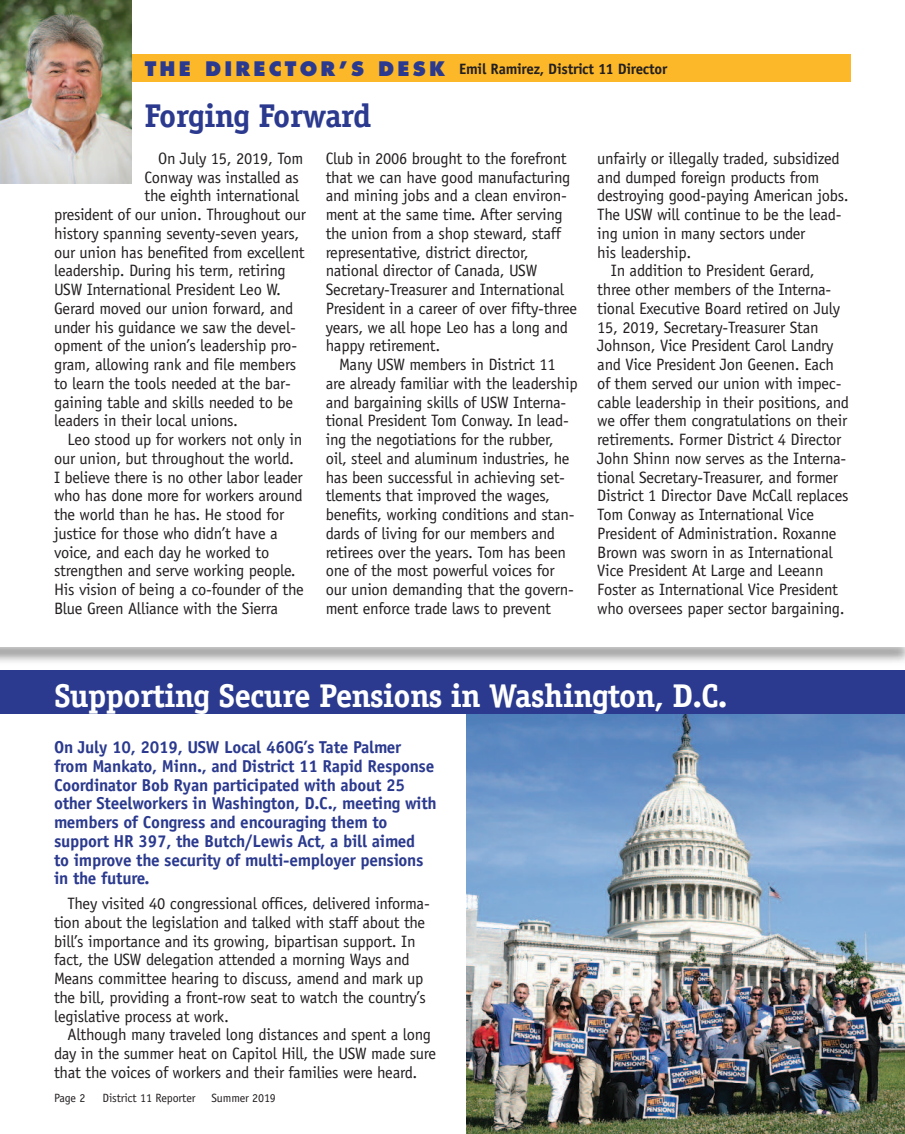
<style>
.page{position:relative;width:905px;height:1134px;background:#fff}
.page>*{position:absolute;margin:0;border:0;box-sizing:border-box;transform-origin:0 0}
.t1{font:700 33px "Officina Serif";letter-spacing:-.02em;color:#fff}
.t2{font:700 33px "Officina Serif";letter-spacing:-.03em;color:#2b3a8e}
.t3{font:700 17.25px/18.8px "Officina Sans";letter-spacing:-.015em;color:#2b3a8e}
.t4{font:16.5px/18.8px "Officina Sans";letter-spacing:-.015em;color:#231f20}
.t5{font:700 15px "Officina Sans";letter-spacing:-.015em;color:#231f20}
.t6{font:12px "Officina Sans";letter-spacing:-.01em;color:#231f20}
.s1{font-family:"Futura";font-weight:800;font-size:19.5px;color:#2b3a8e}
</style>
<div class="page">
<div style="left:0;top:671px;width:904px;height:43px;background:#2b3a8e"></div>
<div style="left:116px;top:54px;width:735px;height:28px;background:#fcb828"></div>
<img style="left:0;top:0;width:131px;height:183px">
<img style="left:466px;top:714px;width:438px;height:420px">
<p class="t5" style="left:145px;top:63px;width:524px"><span class="s1">T H E D I R E C T O R ’ S D E S K</span> Emil Ramirez, District 11 Director</p>
<h1 class="t2" style="left:144px;top:104px;width:228px">Forging Forward</h1>
<p class="t4" style="left:158px;top:150px;width:147px">On July 15, 2019, Tom</p>
<p class="t4" style="left:144px;top:169px;width:156px">Conway was installed as</p>
<p class="t4" style="left:144px;top:188px;width:156px">the eighth international</p>
<p class="t4" style="left:54px;top:207px;width:253px">president of our union. Throughout our</p>
<p class="t4" style="left:54px;top:225px;width:247px">history spanning seventy-seven years,</p>
<p class="t4" style="left:54px;top:244px;width:252px">our union has benefited from excellent</p>
<p class="t4" style="left:54px;top:263px;width:233px">leadership. During his term, retiring</p>
<p class="t4" style="left:54px;top:282px;width:228px">USW International President Leo W.</p>
<p class="t4" style="left:54px;top:300px;width:241px">Gerard moved our union forward, and</p>
<p class="t4" style="left:54px;top:319px;width:243px">under his guidance we saw the devel-</p>
<p class="t4" style="left:54px;top:338px;width:244px">opment of the union’s leadership pro-</p>
<p class="t4" style="left:54px;top:357px;width:244px">gram, allowing rank and file members</p>
<p class="t4" style="left:54px;top:375px;width:238px">to learn the tools needed at the bar-</p>
<p class="t4" style="left:54px;top:394px;width:240px">gaining table and skills needed to be</p>
<p class="t4" style="left:54px;top:413px;width:185px">leaders in their local unions.</p>
<p class="t4" style="left:67px;top:432px;width:236px">Leo stood up for workers not only in</p>
<p class="t4" style="left:54px;top:450px;width:241px">our union, but throughout the world.</p>
<p class="t4" style="left:54px;top:469px;width:250px">I believe there is no other labor leader</p>
<p class="t4" style="left:54px;top:488px;width:250px">who has done more for workers around</p>
<p class="t4" style="left:54px;top:507px;width:232px">the world than he has. He stood for</p>
<p class="t4" style="left:54px;top:525px;width:225px">justice for those who didn’t have a</p>
<p class="t4" style="left:54px;top:544px;width:217px">voice, and each day he worked to</p>
<p class="t4" style="left:54px;top:563px;width:243px">strengthen and serve working people.</p>
<p class="t4" style="left:54px;top:582px;width:251px">His vision of being a co-founder of the</p>
<p class="t4" style="left:54px;top:600px;width:225px">Blue Green Alliance with the Sierra</p>
<p class="t4" style="left:325px;top:150px;width:253px">Club in 2006 brought to the forefront that we can have good manufacturing and mining jobs and a clean environ&shy;ment at the same time. After serving the union from a shop steward, staff representative, district director, national director of Canada, USW Secretary-Treasurer and International President in a career of over fifty-three years, we all hope Leo has a long and happy retirement.</p>
<p class="t4" style="left:325px;top:357px;width:254px;text-indent:14px">Many USW members in District 11 are already familiar with the leadership and bargaining skills of USW Interna&shy;tional President Tom Conway. In lead&shy;ing the negotiations for the rubber, oil, steel and aluminum industries, he has been successful in achieving set&shy;tlements that improved the wages, benefits, working conditions and stan&shy;dards of living for our members and retirees over the years. Tom has been one of the most powerful voices for our union demanding that the govern&shy;ment enforce trade laws to prevent</p>
<p class="t4" style="left:597px;top:150px;width:244px">unfairly or illegally traded, subsidized</p>
<p class="t4" style="left:597px;top:169px;width:223px">and dumped foreign products from</p>
<p class="t4" style="left:597px;top:188px;width:253px">destroying good-paying American jobs.</p>
<p class="t4" style="left:597px;top:207px;width:246px">The USW will continue to be the lead-</p>
<p class="t4" style="left:597px;top:225px;width:210px">ing union in many sectors under</p>
<p class="t4" style="left:597px;top:244px;width:96px">his leadership.</p>
<p class="t4" style="left:610px;top:263px;width:205px">In addition to President Gerard,</p>
<p class="t4" style="left:597px;top:282px;width:236px">three other members of the Interna-</p>
<p class="t4" style="left:597px;top:300px;width:244px">tional Executive Board retired on July</p>
<p class="t4" style="left:597px;top:319px;width:223px">15, 2019, Secretary-Treasurer Stan</p>
<p class="t4" style="left:597px;top:338px;width:237px">Johnson, Vice President Carol Landry</p>
<p class="t4" style="left:597px;top:357px;width:238px">and Vice President Jon Geenen. Each</p>
<p class="t4" style="left:597px;top:375px;width:246px">of them served our union with impec-</p>
<p class="t4" style="left:597px;top:394px;width:253px">cable leadership in their positions, and</p>
<p class="t4" style="left:597px;top:413px;width:251px">we offer them congratulations on their</p>
<p class="t4" style="left:597px;top:432px;width:246px">retirements. Former District 4 Director</p>
<p class="t4" style="left:597px;top:450px;width:250px">John Shinn now serves as the Interna-</p>
<p class="t4" style="left:597px;top:469px;width:242px">tional Secretary-Treasurer, and former</p>
<p class="t4" style="left:597px;top:488px;width:253px">District 1 Director Dave McCall replaces</p>
<p class="t4" style="left:597px;top:507px;width:218px">Tom Conway as International Vice</p>
<p class="t4" style="left:597px;top:525px;width:241px">President of Administration. Roxanne</p>
<p class="t4" style="left:597px;top:544px;width:237px">Brown was sworn in as International</p>
<p class="t4" style="left:597px;top:563px;width:228px">Vice President At Large and Leeann</p>
<p class="t4" style="left:597px;top:582px;width:242px">Foster as International Vice President</p>
<p class="t4" style="left:597px;top:600px;width:249px">who oversees paper sector bargaining.</p>
<h1 class="t1" style="left:54px;top:683px;width:675px">Supporting Secure Pensions in Washington, D.C.</h1>
<p class="t3" style="left:54px;top:739px;width:384px">On July 10, 2019, USW Local 460G’s Tate Palmer from Mankato, Minn., and District 11 Rapid Response Coordinator Bob Ryan participated with about 25 other Steelworkers in Washington, D.C., meeting with members of Congress and encouraging them to support HR 397, the Butch/Lewis Act, a bill aimed<br>to improve the security of multi-employer pensions in the future.</p>
<p class="t4" style="left:54px;top:896px;width:377px;text-indent:13px">They visited 40 congressional offices, delivered informa&shy;tion about the legislation and talked with staff about the bill’s importance and its growing, bipartisan support. In fact, the USW delegation attended a morning Ways and Means committee hearing to discuss, amend and mark up the bill, providing a front-row seat to watch the country’s legislative process at work.</p>
<p class="t4" style="left:54px;top:1027px;width:383px;text-indent:13px">Although many traveled long distances and spent a long day in the summer heat on Capitol Hill, the USW made sure that the voices of workers and their families were heard.</p>
<p class="t6" style="left:54px;top:1094px;width:33px">Page 2</p>
<p class="t6" style="left:102px;top:1094px;width:95px">District 11 Reporter</p>
<p class="t6" style="left:211px;top:1094px;width:66px">Summer 2019</p>
</div>
